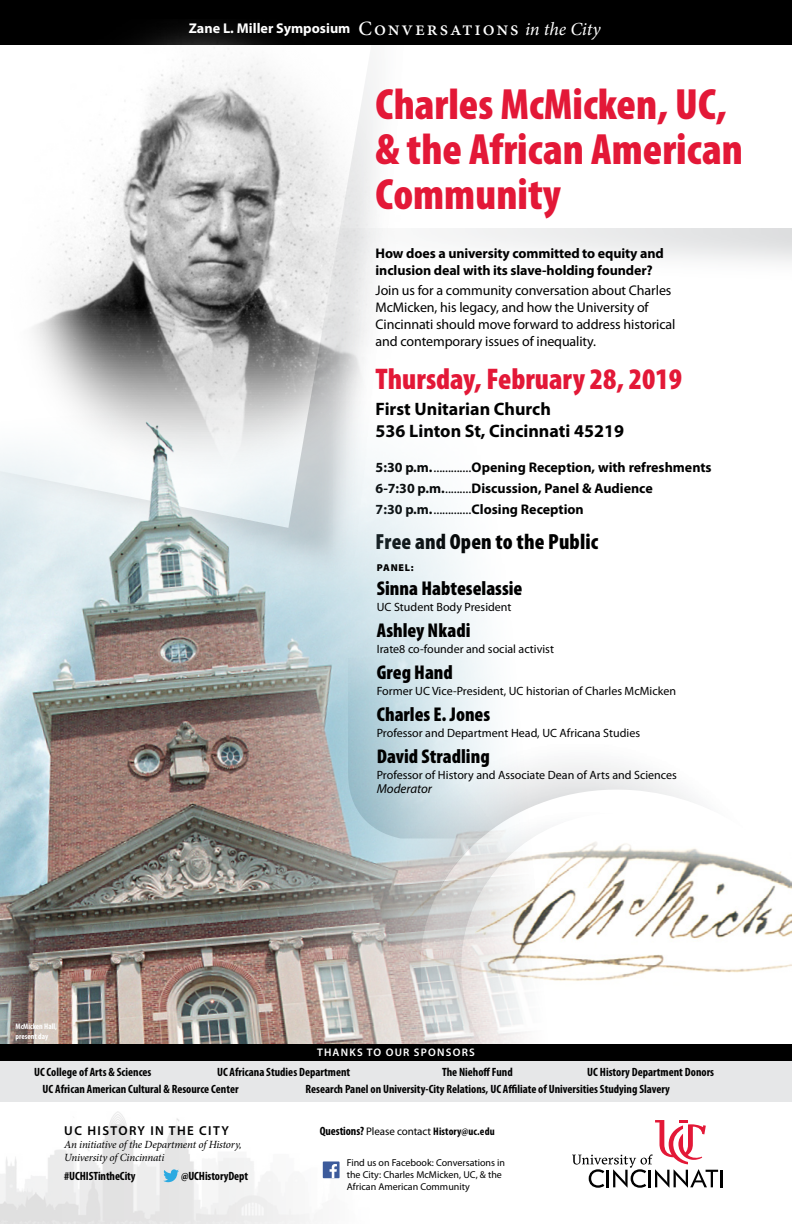
<style>
.page{position:relative;width:792px;height:1224px;background:#fff}
.page>*{position:absolute;margin:0;border:0;box-sizing:border-box;transform-origin:0 0}
.t1{font:900 condensed 44px/45px "Myriad Pro";color:#e31837}
.t2{font:900 condensed 30px "Myriad Pro";color:#e31837}
.t3{font:900 condensed 22px "Myriad Pro";letter-spacing:.005em;color:#000}
.t4{font:900 condensed 20px "Myriad Pro";color:#000}
.t5{font:700 18px/21.6px "Myriad Pro";color:#000}
.t6{font:700 14.2px "Myriad Pro";color:#fff}
.t7{font:700 14px/21px "Myriad Pro";letter-spacing:-.01em;color:#000}
.t8{font:14px/17px "Myriad Pro";letter-spacing:-.01em;color:#000}
.t9{font:600 13px "Myriad Pro";letter-spacing:.11em;color:#000}
.t10{font:italic 13px "Myriad Pro";color:#000}
.t11{font:700 condensed 12px "Myriad Pro";color:#000}
.t12{font:12px "Myriad Pro";color:#000}
.t13{font:italic 11px/13px "Minion Pro";letter-spacing:-.02em;color:#000}
.t14{font:700 condensed 11px "Myriad Pro";letter-spacing:.01em;color:#000}
.t15{font:600 11px "Myriad Pro";letter-spacing:.11em;color:#fff}
.t16{font:10px/12px "Myriad Pro";color:#000}
.t17{font:900 10px "Myriad Pro";letter-spacing:.08em;color:#000}
.t18{font:700 condensed 8px/9.6px "Myriad Pro";color:#fff}
.s1{font-family:"Minion Pro";font-weight:500;font-size:20.3px}
.s2{font-family:"Minion Pro";font-weight:400;font-style:italic;font-size:18.5px}
.s3{font-weight:400}
.s4{font-size:12px}
.s5{font-weight:400;font-stretch:normal}
</style>
<div class="page">
<img style="left:0;top:1112px;width:339px;height:112px">
<div style="left:0;top:1056px;width:792px;height:46px;background:#e6e7e8"></div>
<div style="left:0;top:0;width:792px;height:44px;background:#000"></div>
<img style="left:0;top:27px;width:408px;height:374px">
<hr style="left:720px;top:1170px;width:3px;height:17px;background:#000">
<svg style="left:572px;top:1120px;width:146px;height:68px"></svg>
<div style="left:323px;top:1161px;width:17px;height:17px;background:#3d5b9b"></div>
<svg style="left:330px;top:1164px;width:7px;height:14px"></svg>
<svg style="left:163px;top:1169px;width:16px;height:13px"></svg>
<img style="left:0;top:401px;width:557px;height:643px">
<div style="left:0;top:1044px;width:792px;height:16px;background:#000"></div>
<img style="left:314px;top:823px;width:478px;height:202px">
<p class="t6" style="left:189px;top:20px;width:413px">Zane L. Miller Symposium <span class="s1">Conversations</span> <span class="s2">in the City</span></p>
<h1 class="t1" style="left:376px;top:82px;width:369px">Charles McMicken, UC, &amp; the African American<br>Community</h1>
<p class="t7" style="left:376px;top:245px;width:290px;line-height:17px">How does a university committed to equity and inclusion deal with its slave-holding founder?</p>
<p class="t8" style="left:376px;top:282px;width:301px">Join us for a community conversation about Charles McMicken, his legacy, and how the University of Cincinnati should move forward to address historical and contemporary issues of inequality.</p>
<h2 class="t2" style="left:376px;top:362px;width:308px">Thursday, February 28, 2019</h2>
<h3 class="t5" style="left:376px;top:399px;width:250px">First Unitarian Church<br>536 Linton St, Cincinnati 45219</h3>
<p class="t7" style="left:376px;top:457px;width:338px">5:30 p.m.<span class="s3">.............</span>Opening Reception, with refreshments<br>6-7:30 p.m.<span class="s3">.........</span>Discussion, Panel &amp; Audience<br>7:30 p.m.<span class="s3">.............</span>Closing Reception</p>
<h3 class="t3" style="left:376px;top:530px;width:224px">Free and Open to the Public</h3>
<p class="t18" style="left:16px;top:1022px;width:43px">McMicken Hall, present day</p>
<p class="t17" style="left:377px;top:562px;width:38px">PANEL:</p>
<h3 class="t4" style="left:377px;top:577px;width:147px">Sinna Habteselassie</h3>
<p class="t12" style="left:377px;top:601px;width:136px">UC Student Body President</p>
<h3 class="t4" style="left:377px;top:619px;width:95px">Ashley Nkadi</h3>
<p class="t12" style="left:377px;top:643px;width:179px">Irate8 co-founder and social activist</p>
<h3 class="t4" style="left:377px;top:661px;width:78px">Greg Hand</h3>
<p class="t12" style="left:377px;top:685px;width:301px">Former UC Vice-President, UC historian of Charles McMicken</p>
<h3 class="t4" style="left:377px;top:703px;width:115px">Charles E. Jones</h3>
<p class="t12" style="left:377px;top:727px;width:265px">Professor and Department Head, UC Africana Studies</p>
<h3 class="t4" style="left:377px;top:745px;width:114px">David Stradling</h3>
<p class="t12" style="left:377px;top:769px;width:302px">Professor of History and Associate Dean of Arts and Sciences</p>
<p class="t10" style="left:377px;top:782px;width:57px">Moderator</p>
<p class="t15" style="left:317px;top:1046px;width:159px">THANKS TO OUR SPONSORS</p>
<p class="t11" style="left:34px;top:1066px;width:119px">UC College of Arts &amp; Sciences</p>
<p class="t11" style="left:217px;top:1066px;width:135px">UC Africana Studies Department</p>
<p class="t11" style="left:442px;top:1066px;width:72px">The Niehoff Fund</p>
<p class="t11" style="left:587px;top:1066px;width:128px">UC History Department Donors</p>
<p class="t11" style="left:43px;top:1083px;width:198px">UC African American Cultural &amp; Resource Center</p>
<p class="t11" style="left:306px;top:1083px;width:366px">Research Panel on University-City Relations, UC Affiliate of Universities Studying Slavery</p>
<p class="t9" style="left:64px;top:1124px;width:166px">UC HISTORY IN THE CITY</p>
<p class="t13" style="left:64px;top:1138px;width:179px">An initiative of the Department of History,<br>University of Cincinnati</p>
<p class="t11" style="left:64px;top:1169px;width:73px">#UCHISTintheCity</p>
<p class="t11" style="left:181px;top:1169px;width:69px">@UCHistoryDept</p>
<p class="t14" style="left:320px;top:1125px;width:176px"><span class="s4">Questions?</span> <span class="s5">Please contact</span> History@uc.edu</p>
<p class="t16" style="left:347px;top:1156px;width:160px">Find us on Facebook: Conversations in the City: Charles McMicken, UC, &amp; the<br>African American Community</p>
</div>
